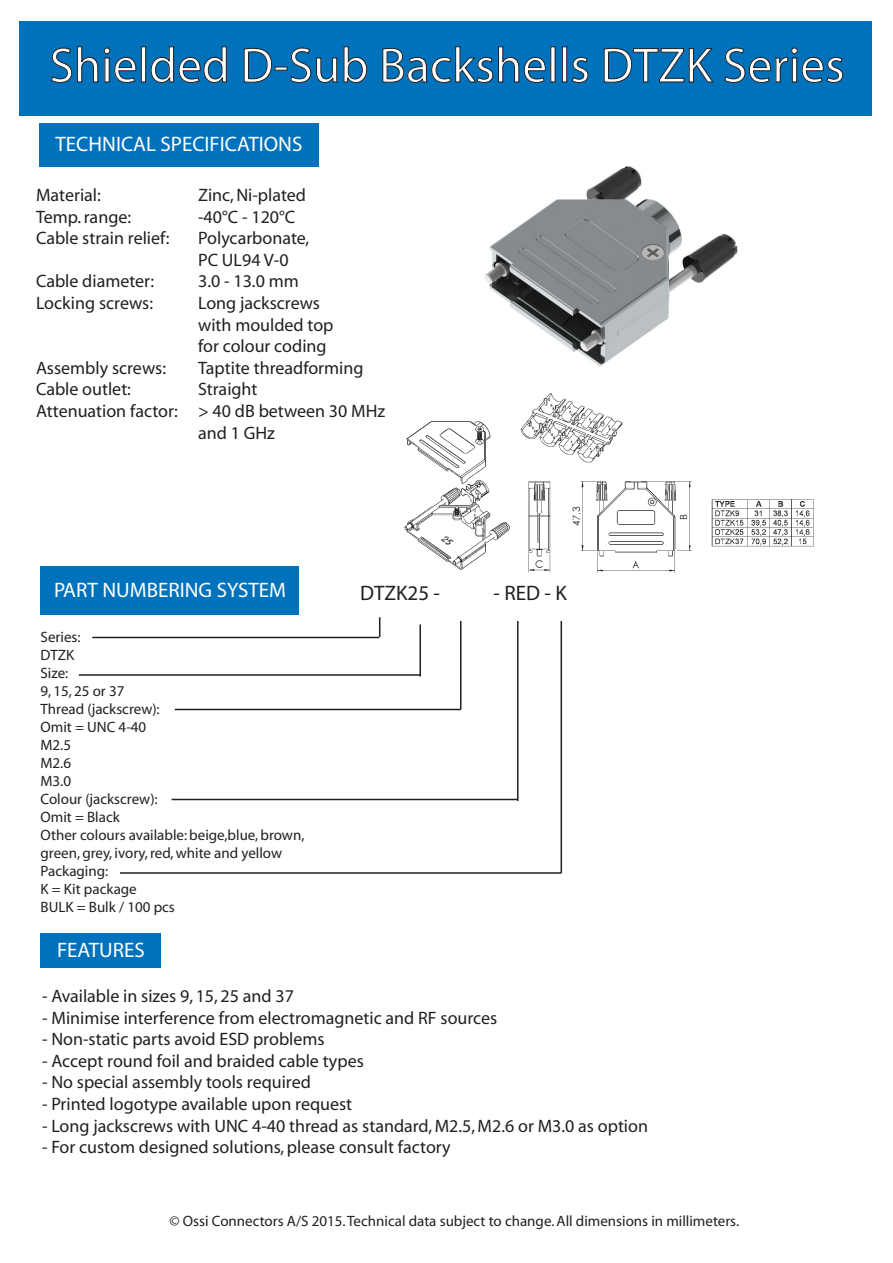
<style>
.page{position:relative;width:893px;height:1263px;background:#fff}
.page>*{position:absolute;margin:0;border:0;box-sizing:border-box;transform-origin:0 0}
.t1{font:49.5px "Myriad";color:#fff}
.t2{font:21px "Myriad";color:#fff}
.t3{font:21px "Myriad";color:#231f20}
.t4{font:18px/21.6px "Myriad";color:#231f20}
.t5{font:15px/18px "Myriad";color:#231f20}
</style>
<div class="page">
<div style="left:40px;top:567px;width:259px;height:48px;background:#0072bc"></div>
<div style="left:20px;top:21px;width:852px;height:94px;background:#0072bc"></div>
<div style="left:40px;top:933px;width:121px;height:34px;background:#0072bc"></div>
<div style="left:39px;top:123px;width:279px;height:43px;background:#0072bc"></div>
<svg style="left:51px;top:46px;width:86px;height:37px"></svg>
<div style="left:141px;top:46px;width:5px;height:36px;border:1px solid #231f20"></div>
<svg style="left:150px;top:46px;width:77px;height:37px"></svg>
<svg style="left:243px;top:48px;width:29px;height:35px"></svg>
<div style="left:274px;top:67px;width:13px;height:4px;border:1px solid #231f20"></div>
<svg style="left:290px;top:46px;width:77px;height:37px"></svg>
<svg style="left:382px;top:46px;width:164px;height:37px"></svg>
<div style="left:550px;top:46px;width:5px;height:36px;border:1px solid #231f20"></div>
<div style="left:562px;top:46px;width:5px;height:36px;border:1px solid #231f20"></div>
<svg style="left:571px;top:57px;width:17px;height:26px"></svg>
<svg style="left:603px;top:48px;width:111px;height:35px"></svg>
<svg style="left:724px;top:47px;width:119px;height:36px"></svg>
<hr style="left:92px;top:637px;width:287px;height:1px;background:#231f20">
<hr style="left:79px;top:674px;width:341px;height:2px;background:#231f20">
<hr style="left:175px;top:709px;width:285px;height:1px;background:#231f20">
<hr style="left:171px;top:799px;width:347px;height:1px;background:#231f20">
<hr style="left:120px;top:872px;width:441px;height:2px;background:#231f20">
<hr style="left:560px;top:621px;width:2px;height:252px;background:#231f20">
<hr style="left:517px;top:621px;width:1px;height:180px;background:#231f20">
<hr style="left:460px;top:621px;width:1px;height:88px;background:#231f20">
<hr style="left:419px;top:624px;width:2px;height:52px;background:#231f20">
<svg style="left:379px;top:617px;width:1px;height:20px"></svg>
<img style="left:404px;top:393px;width:410px;height:180px">
<img style="left:484px;top:166px;width:254px;height:201px">
<h1 class="t1" style="left:50px;top:41px;width:796px">Shielded D-Sub Backshells DTZK Series</h1>
<p class="t2" style="left:56px;top:134px;width:248px">TECHNICAL SPECIFICATIONS</p>
<p class="t4" style="left:36px;top:185px;width:66px">Material:</p>
<p class="t4" style="left:198px;top:185px;width:109px">Zinc, Ni-plated</p>
<p class="t4" style="left:36px;top:207px;width:97px">Temp. range:</p>
<p class="t4" style="left:198px;top:207px;width:99px">-40°C - 120°C</p>
<p class="t4" style="left:36px;top:228px;width:135px">Cable strain relief:</p>
<p class="t4" style="left:198px;top:228px;width:113px">Polycarbonate,<br>PC UL94 V-0</p>
<p class="t4" style="left:36px;top:271px;width:120px">Cable diameter:</p>
<p class="t4" style="left:198px;top:271px;width:102px">3.0 - 13.0 mm</p>
<p class="t4" style="left:36px;top:293px;width:119px">Locking screws:</p>
<p class="t4" style="left:198px;top:293px;width:137px">Long jackscrews with moulded top for colour coding</p>
<p class="t4" style="left:36px;top:358px;width:132px">Assembly screws:</p>
<p class="t4" style="left:198px;top:358px;width:167px">Taptite threadforming</p>
<p class="t4" style="left:36px;top:379px;width:96px">Cable outlet:</p>
<p class="t4" style="left:198px;top:379px;width:61px">Straight</p>
<p class="t4" style="left:36px;top:401px;width:350px">Attenuation factor: &gt; 40 dB between 30 MHz</p>
<p class="t4" style="left:198px;top:423px;width:78px">and 1 GHz</p>
<p class="t2" style="left:54px;top:580px;width:234px">PART NUMBERING SYSTEM</p>
<p class="t3" style="left:360px;top:583px;width:81px">DTZK25 -</p>
<p class="t3" style="left:493px;top:583px;width:75px">- RED - K</p>
<p class="t5" style="left:40px;top:629px;width:265px">Series:<br>DTZK<br>Size:<br>9, 15, 25 or 37<br>Thread (jackscrew):<br>Omit = UNC 4-40<br>M2.5<br>M2.6<br>M3.0<br>Colour (jackscrew):<br>Omit = Black<br>Other colours available: beige,blue, brown, green, grey, ivory, red, white and yellow<br>Packaging:<br>K = Kit package<br>BULK = Bulk / 100 pcs</p>
<p class="t2" style="left:57px;top:940px;width:89px">FEATURES</p>
<p class="t4" style="left:42px;top:986px;width:253px">- Available in sizes 9, 15, 25 and 37</p>
<p class="t4" style="left:42px;top:1008px;width:457px">- Minimise interference from electromagnetic and RF sources</p>
<p class="t4" style="left:42px;top:1029px;width:284px">- Non-static parts avoid ESD problems</p>
<p class="t4" style="left:42px;top:1051px;width:323px">- Accept round foil and braided cable types</p>
<p class="t4" style="left:42px;top:1072px;width:270px">- No special assembly tools required</p>
<p class="t4" style="left:42px;top:1094px;width:312px">- Printed logotype available upon request</p>
<p class="t4" style="left:42px;top:1116px;width:607px">- Long jackscrews with UNC 4-40 thread as standard, M2.5, M2.6 or M3.0 as option</p>
<p class="t4" style="left:42px;top:1137px;width:410px">- For custom designed solutions, please consult factory</p>
<p class="t5" style="left:170px;top:1212px;width:571px">© Ossi Connectors A/S 2015. Technical data subject to change. All dimensions in millimeters.</p>
</div>
